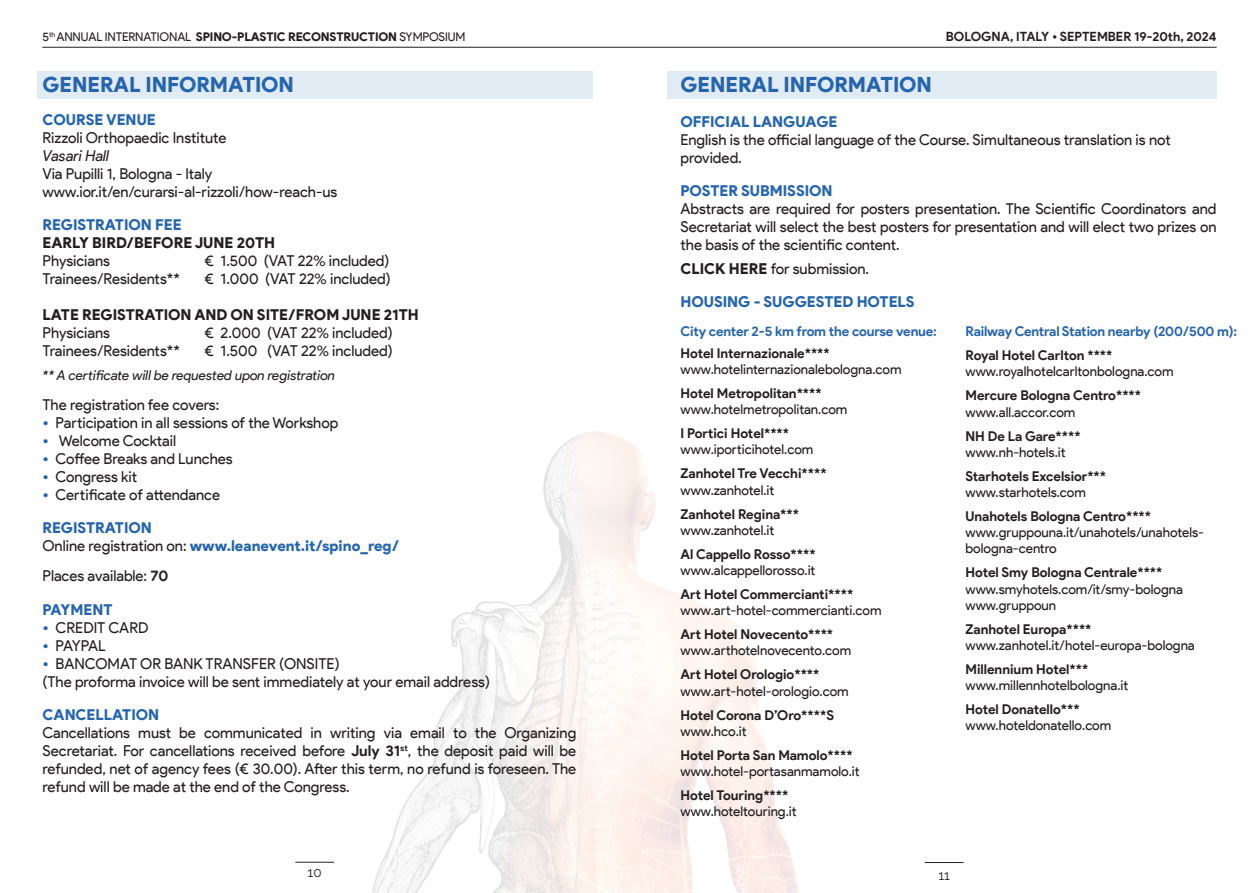
<style>
.page{position:relative;width:1259px;height:893px;background:#fff}
.page>*{position:absolute;margin:0;border:0;box-sizing:border-box;transform-origin:0 0}
.t1{font:900 21px "Product Sans";color:#2565af}
.t2{font:15px/18px "Product Sans";color:#231f20}
.t3{font:900 15px/18px "Product Sans";color:#2565af}
.t4{font:900 15px "Product Sans";color:#231f20}
.t5{font:italic 15px "Product Sans";color:#231f20}
.t6{font:13.5px/16.2px "Product Sans";color:#231f20}
.t7{font:700 13.5px "Product Sans";letter-spacing:-.005em;color:#231f20}
.t8{font:700 13.5px "Product Sans";letter-spacing:-.01em;color:#2565af}
.t9{font:italic 13.5px "Product Sans";color:#231f20}
.t10{font:13.5px "Raleway";color:#231f20}
.t11{font:700 12.75px "Product Sans";color:#231f20}
.t12{font:12px "Product Sans";letter-spacing:-.01em;color:#231f20}
.s1{font-weight:900}
.s2{font-weight:900;color:#2565af}
.s3{font-weight:400;color:#231f20}
.s4{font-weight:700}
</style>
<div class="page">
<img style="left:372px;top:431px;width:427px;height:462px">
<hr style="left:42px;top:47px;width:1174px;height:1px;background:#231f20">
<hr style="left:925px;top:862px;width:38px;height:1px;background:#231f20">
<hr style="left:295px;top:862px;width:39px;height:1px;background:#231f20">
<div style="left:37px;top:71px;width:555px;height:28px;background:#e1ebf3"></div>
<div style="left:666px;top:71px;width:550px;height:28px;background:#e1ebf3"></div>
<p class="t12" style="left:43px;top:30px;width:424px">5<sup>th</sup> ANNUAL INTERNATIONAL <span class="s1">SPINO-PLASTIC RECONSTRUCTION</span> SYMPOSIUM</p>
<p class="t11" style="left:946px;top:29px;width:272px">BOLOGNA, ITALY • SEPTEMBER 19-20th, 2024</p>
<h1 class="t1" style="left:43px;top:72px;width:253px">GENERAL INFORMATION</h1>
<p class="t3" style="left:43px;top:111px;width:115px">COURSE VENUE</p>
<p class="t2" style="left:43px;top:129px;width:185px">Rizzoli Orthopaedic Institute</p>
<p class="t5" style="left:43px;top:147px;width:68px">Vasari Hall</p>
<p class="t2" style="left:43px;top:165px;width:296px">Via Pupilli 1, Bologna - Italy www.ior.it/en/curarsi-al-rizzoli/how-reach-us</p>
<p class="t3" style="left:43px;top:216px;width:141px">REGISTRATION FEE</p>
<p class="t4" style="left:43px;top:234px;width:234px">EARLY BIRD/BEFORE JUNE 20TH</p>
<p class="t2" style="left:43px;top:252px;width:69px">Physicians</p>
<p class="t2" style="left:205px;top:252px;width:186px">€ 1.500 (VAT 22% included)</p>
<p class="t2" style="left:43px;top:270px;width:139px">Trainees/Residents**</p>
<p class="t2" style="left:205px;top:270px;width:188px">€ 1.000 (VAT 22% included)</p>
<p class="t4" style="left:43px;top:306px;width:378px">LATE REGISTRATION AND ON SITE/FROM JUNE 21TH</p>
<p class="t2" style="left:43px;top:324px;width:69px">Physicians</p>
<p class="t2" style="left:205px;top:324px;width:190px">€ 2.000 (VAT 22% included)</p>
<p class="t2" style="left:43px;top:342px;width:139px">Trainees/Residents**</p>
<p class="t2" style="left:205px;top:342px;width:190px">€ 1.500 (VAT 22% included)</p>
<p class="t9" style="left:43px;top:367px;width:294px">** A certificate will be requested upon registration</p>
<p class="t2" style="left:43px;top:396px;width:178px">The registration fee covers:</p>
<p class="t2" style="left:43px;top:414px;width:297px"><span class="s2">•</span> Participation in all sessions of the Workshop</p>
<p class="t2" style="left:43px;top:432px;width:135px"><span class="s2">•</span> Welcome Cocktail</p>
<p class="t2" style="left:43px;top:450px;width:192px"><span class="s2">•</span> Coffee Breaks and Lunches</p>
<p class="t2" style="left:43px;top:468px;width:96px"><span class="s2">•</span> Congress kit</p>
<p class="t2" style="left:43px;top:486px;width:179px"><span class="s2">•</span> Certificate of attendance</p>
<p class="t3" style="left:43px;top:519px;width:358px">REGISTRATION<br><span class="s3">Online registration on:</span> www.leanevent.it/spino_reg/</p>
<p class="t2" style="left:43px;top:567px;width:127px">Places available: <span class="s4">70</span></p>
<p class="t3" style="left:43px;top:600px;width:71px">PAYMENT</p>
<p class="t2" style="left:43px;top:618px;width:107px"><span class="s2">•</span> CREDIT CARD</p>
<p class="t2" style="left:43px;top:636px;width:65px"><span class="s2">•</span> PAYPAL</p>
<p class="t2" style="left:43px;top:654px;width:449px"><span class="s2">•</span> BANCOMAT OR BANK TRANSFER (ONSITE)<br>(The proforma invoice will be sent immediately at your email address)</p>
<p class="t3" style="left:43px;top:705px;width:118px">CANCELLATION</p>
<p class="t2" style="left:43px;top:723px;width:535px;text-align:justify">Cancellations must be communicated in writing via email to the Organizing Secretariat. For cancellations received before <span class="s4">July 31</span><sup>st</sup>, the deposit paid will be refunded, net of agency fees (€ 30.00). After this term, no refund is foreseen. The refund will be made at the end of the Congress.</p>
<p class="t10" style="left:308px;top:865px;width:16px">10</p>
<h1 class="t1" style="left:680px;top:72px;width:253px">GENERAL INFORMATION</h1>
<p class="t3" style="left:680px;top:113px;width:158px">OFFICIAL LANGUAGE</p>
<p class="t2" style="left:680px;top:130px;width:492px">English is the official language of the Course. Simultaneous translation is not provided.</p>
<p class="t3" style="left:680px;top:182px;width:154px">POSTER SUBMISSION</p>
<p class="t2" style="left:680px;top:199px;width:537px;text-align:justify">Abstracts are required for posters presentation. The Scientific Coordinators and Secretariat will select the best posters for presentation and will elect two prizes on the basis of the scientific content.</p>
<p class="t2" style="left:680px;top:259px;width:190px"><span class="s1">CLICK HERE</span> for submission.</p>
<p class="t3" style="left:680px;top:293px;width:236px">HOUSING - SUGGESTED HOTELS</p>
<p class="t8" style="left:680px;top:323px;width:258px">City center 2-5 km from the course venue:</p>
<p class="t7" style="left:680px;top:345px;width:151px">Hotel Internazionale****</p>
<p class="t6" style="left:680px;top:361px;width:222px">www.hotelinternazionalebologna.com</p>
<p class="t7" style="left:680px;top:385px;width:143px">Hotel Metropolitan****</p>
<p class="t6" style="left:680px;top:401px;width:168px">www.hotelmetropolitan.com</p>
<p class="t7" style="left:680px;top:425px;width:110px">I Portici Hotel****</p>
<p class="t6" style="left:680px;top:441px;width:134px">www.iporticihotel.com</p>
<p class="t7" style="left:680px;top:465px;width:148px">Zanhotel Tre Vecchi****</p>
<p class="t6" style="left:680px;top:482px;width:95px">www.zanhotel.it</p>
<p class="t7" style="left:680px;top:506px;width:120px">Zanhotel Regina***</p>
<p class="t6" style="left:680px;top:522px;width:95px">www.zanhotel.it</p>
<p class="t7" style="left:680px;top:546px;width:137px">Al Cappello Rosso****</p>
<p class="t6" style="left:680px;top:562px;width:136px">www.alcappellorosso.it</p>
<p class="t7" style="left:680px;top:586px;width:174px">Art Hotel Commercianti****</p>
<p class="t6" style="left:680px;top:602px;width:202px">www.art-hotel-commercianti.com</p>
<p class="t7" style="left:680px;top:626px;width:154px">Art Hotel Novecento****</p>
<p class="t6" style="left:680px;top:642px;width:172px">www.arthotelnovecento.com</p>
<p class="t7" style="left:680px;top:666px;width:140px">Art Hotel Orologio****</p>
<p class="t6" style="left:680px;top:683px;width:170px">www.art-hotel-orologio.com</p>
<p class="t7" style="left:680px;top:707px;width:155px">Hotel Corona D’Oro****S</p>
<p class="t6" style="left:680px;top:723px;width:67px">www.hco.it</p>
<p class="t7" style="left:680px;top:747px;width:174px">Hotel Porta San Mamolo****</p>
<p class="t6" style="left:680px;top:763px;width:180px">www.hotel-portasanmamolo.it</p>
<p class="t7" style="left:680px;top:787px;width:109px">Hotel Touring****</p>
<p class="t6" style="left:680px;top:803px;width:117px">www.hoteltouring.it</p>
<p class="t8" style="left:965px;top:323px;width:273px">Railway Central Station nearby (200/500 m):</p>
<p class="t7" style="left:965px;top:347px;width:148px">Royal Hotel Carlton ****</p>
<p class="t6" style="left:965px;top:363px;width:209px">www.royalhotelcarltonbologna.com</p>
<p class="t7" style="left:965px;top:387px;width:177px">Mercure Bologna Centro****</p>
<p class="t6" style="left:965px;top:404px;width:111px">www.all.accor.com</p>
<p class="t7" style="left:965px;top:428px;width:117px">NH De La Gare****</p>
<p class="t6" style="left:965px;top:444px;width:101px">www.nh-hotels.it</p>
<p class="t7" style="left:965px;top:468px;width:142px">Starhotels Excelsior***</p>
<p class="t6" style="left:965px;top:484px;width:122px">www.starhotels.com</p>
<p class="t7" style="left:965px;top:508px;width:187px">Unahotels Bologna Centro****</p>
<p class="t6" style="left:965px;top:524px;width:240px">www.gruppouna.it/unahotels/unahotels&shy;bologna-centro</p>
<p class="t7" style="left:965px;top:564px;width:198px">Hotel Smy Bologna Centrale****</p>
<p class="t6" style="left:965px;top:581px;width:219px">www.smyhotels.com/it/smy-bologna www.gruppoun</p>
<p class="t7" style="left:965px;top:621px;width:127px">Zanhotel Europa****</p>
<p class="t6" style="left:965px;top:637px;width:231px">www.zanhotel.it/hotel-europa-bologna</p>
<p class="t7" style="left:965px;top:661px;width:124px">Millennium Hotel***</p>
<p class="t6" style="left:965px;top:677px;width:164px">www.millennhotelbologna.it</p>
<p class="t7" style="left:965px;top:701px;width:116px">Hotel Donatello***</p>
<p class="t6" style="left:965px;top:717px;width:147px">www.hoteldonatello.com</p>
<p class="t10" style="left:938px;top:868px;width:13px">11</p>
</div>
